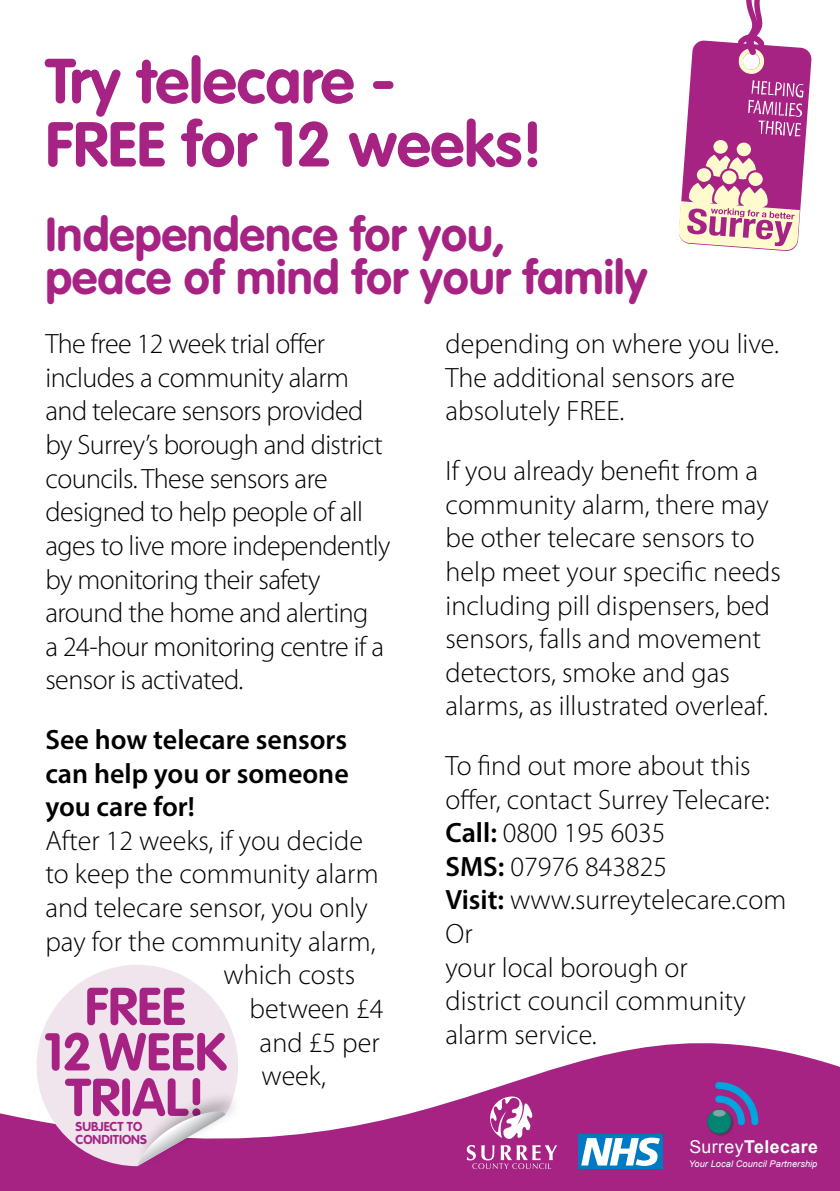
<style>
.page{position:relative;width:840px;height:1191px;background:#fff}
.page>*{position:absolute;margin:0;border:0;box-sizing:border-box;transform-origin:0 0}
.t1{font:700 62.4px/63.4px "VAG Rounded";color:#a62384}
.t2{font:700 52.2px "VAG Rounded";color:#a62384}
.t3{font:700 46.8px/43.2px "VAG Rounded";color:#a62384}
.t4{font:300 28px/33.6px "Myriad Pro";color:#000}
.t5{font:300 28px/33.6px "Myriad Pro";letter-spacing:-.02em;color:#000}
.t6{font:600 28px/33.6px "Myriad Pro";color:#000;text-align:justify}
.t7{font:700 17.8px "Arial";letter-spacing:.025em;color:#fff}
.t8{font:700 12.8px/12.8px "VAG Rounded";color:#a62384}
.t9{font:italic 9.2px "Arial";letter-spacing:.01em;color:#fff}
.s1{font-weight:600}
.s2{font-weight:400}
</style>
<div class="page">
<svg style="left:0;top:1043px;width:839px;height:148px;fill:#a62384"></svg>
<svg style="left:466px;top:1145px;width:91px;height:24px;background:#bd5ca4"></svg>
<svg style="left:490px;top:1096px;width:42px;height:43px"></svg>
<div style="left:578px;top:1134px;width:84px;height:34px;background:#007ac2"></div>
<svg style="left:581px;top:1137px;width:78px;height:29px"></svg>
<img style="left:704px;top:1107px;width:31px;height:30px">
<svg style="left:706px;top:1109px;width:25px;height:24px"></svg>
<div style="left:707px;top:1110px;width:23px;height:23px;background:#008574;border-radius:50%"></div>
<div style="left:712px;top:1110px;width:12px;height:6px;border:1px solid #218c7e;border-radius:50%"></div>
<div style="left:713px;top:1110px;width:10px;height:5px;border:1px solid #74a49b;border-radius:50%"></div>
<svg style="left:714px;top:1082px;width:43px;height:43px;background:#5561a5"></svg>
<svg style="left:678px;top:0;width:133px;height:251px"></svg>
<svg style="left:37px;top:965px;width:201px;height:201px;background:#eddce9"></svg>
<div style="left:134px;top:1090px;width:109px;height:77px;background:#000;opacity:.3"></div>
<svg style="left:137px;top:1111px;width:88px;height:54px;background:#cb9abf"></svg>
<h1 class="t1" style="left:45px;top:52px;width:498px">Try telecare -<br>FREE for 12 weeks!</h1>
<h3 class="t3" style="left:45px;top:215px;width:603px">Independence for you,<br>peace of mind for your family</h3>
<p class="t5" style="left:45px;top:327px;width:346px">The free 12 week trial offer includes a community alarm and telecare sensors provided by Surrey’s borough and district councils. These sensors are designed to help people of all ages to live more independently by monitoring their safety around the home and alerting<br>a 24-hour monitoring centre if a sensor is activated.</p>
<p class="t6" style="left:45px;top:722px;width:305px">See how telecare sensors can help you or someone you care for!</p>
<p class="t4" style="left:45px;top:823px;width:319px">After 12 weeks, if you decide</p>
<p class="t4" style="left:45px;top:857px;width:334px">to keep the community alarm</p>
<p class="t4" style="left:45px;top:890px;width:324px">and telecare sensor, you only</p>
<p class="t4" style="left:45px;top:924px;width:332px">pay for the community alarm,</p>
<p class="t4" style="left:223px;top:958px;width:133px">which costs</p>
<p class="t4" style="left:249px;top:991px;width:135px">between £4</p>
<p class="t4" style="left:259px;top:1025px;width:121px">and £5 per</p>
<p class="t4" style="left:261px;top:1058px;width:66px">week,</p>
<h2 class="t2" style="left:85px;top:976px;width:50px">Free</h2>
<h2 class="t2" style="left:44px;top:1021px;width:184px">12 week</h2>
<h2 class="t2" style="left:65px;top:1066px;width:141px">trial!</h2>
<p class="t8" style="left:76px;top:1120px;width:73px">subject to conditions</p>
<p class="t4" style="left:445px;top:327px;width:335px">depending on where you live.<br>The additional sensors are absolutely FREE.</p>
<p class="t4" style="left:445px;top:454px;width:337px">If you already benefit from a community alarm, there may be other telecare sensors to help meet your specific needs including pill dispensers, bed sensors, falls and movement detectors, smoke and gas alarms, as illustrated overleaf.</p>
<p class="t4" style="left:445px;top:748px;width:342px">To find out more about this offer, contact Surrey Telecare:<br><span class="s1">Call:</span> 0800 195 6035<br><span class="s1">SMS:</span> 07976 843825<br><span class="s1">Visit:</span> www.surreytelecare.com<br>Or<br>your local borough or<br>district council community alarm service.</p>
<p class="t7" style="left:689px;top:1135px;width:130px"><span class="s2">Surrey</span>Telecare</p>
<p class="t9" style="left:688px;top:1157px;width:130px">Your Local Council Partnership</p>
</div>
